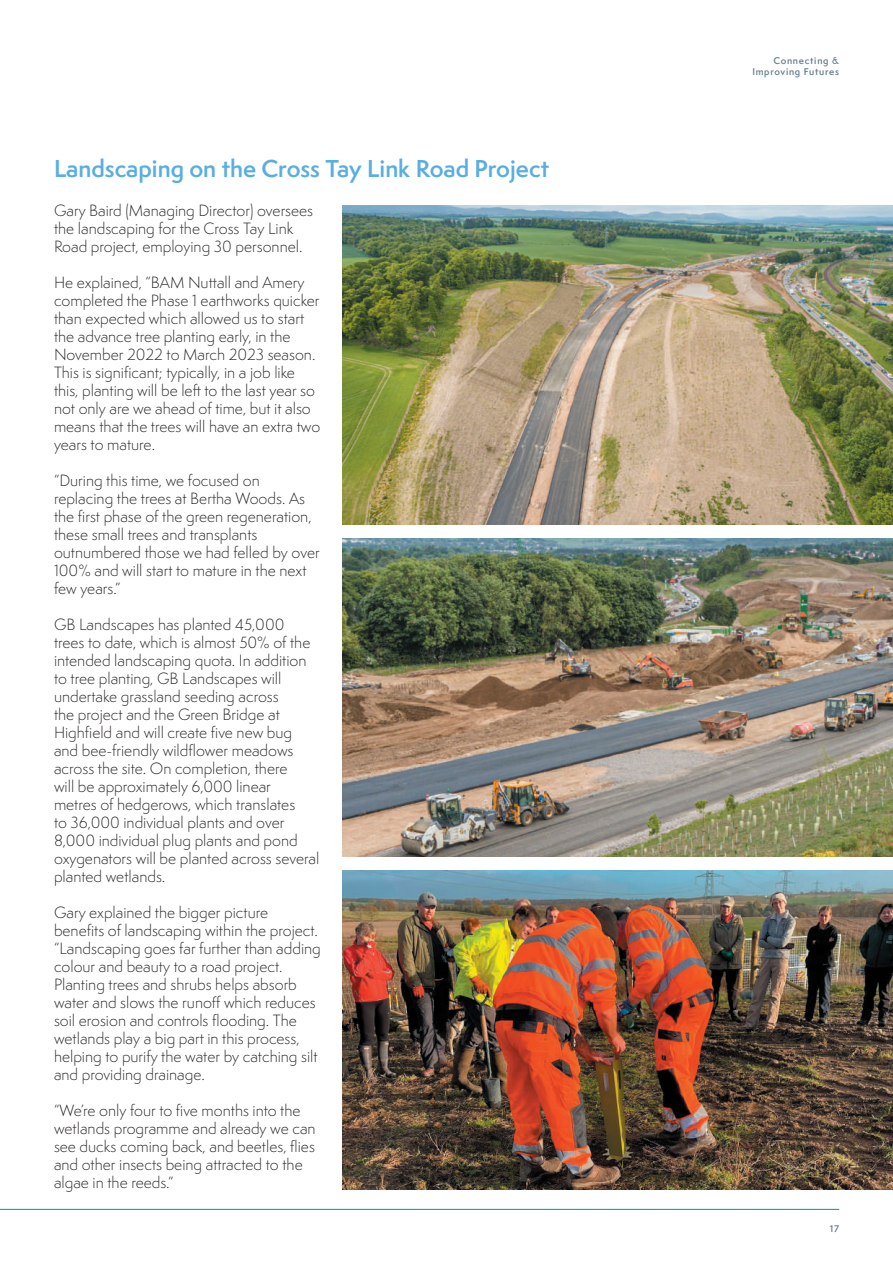
<style>
.page{position:relative;width:893px;height:1263px;background:#fff}
.page>*{position:absolute;margin:0;border:0;box-sizing:border-box;transform-origin:0 0}
.t1{font:600 22.5px "Semplicita Pro";color:#59aee1}
.t2{font:300 15px/18px "Semplicita Pro";color:#231f20}
.t3{font:600 9px/10.8px "Semplicita Pro";letter-spacing:.08em;color:#6c808e;text-align:right}
</style>
<div class="page">
<hr style="left:0;top:1209px;width:839px;height:1px;background:#00959a">
<img style="left:342px;top:871px;width:551px;height:318px">
<img style="left:342px;top:538px;width:551px;height:319px">
<img style="left:342px;top:206px;width:551px;height:318px">
<h1 class="t1" style="left:54px;top:152px;width:497px">Landscaping on the Cross Tay Link Road Project</h1>
<p class="t2" style="left:54px;top:201px;width:261px">Gary Baird (Managing Director) oversees the landscaping for the Cross Tay Link<br>Road project, employing 30 personnel.</p>
<p class="t2" style="left:54px;top:273px;width:268px">He explained, “BAM Nuttall and Amery completed the Phase 1 earthworks quicker than expected which allowed us to start the advance tree planting early, in the November 2022 to March 2023 season.<br>This is significant; typically, in a job like this, planting will be left to the last year so not only are we ahead of time, but it also means that the trees will have an extra two years to mature.</p>
<p class="t2" style="left:54px;top:471px;width:267px">“During this time, we focused on replacing the trees at Bertha Woods. As the first phase of the green regeneration, these small trees and transplants outnumbered those we had felled by over 100% and will start to mature in the next few years.”</p>
<p class="t2" style="left:54px;top:615px;width:267px">GB Landscapes has planted 45,000<br>trees to date, which is almost 50% of the intended landscaping quota. In addition to tree planting, GB Landscapes will undertake grassland seeding across<br>the project and the Green Bridge at Highfield and will create five new bug and bee-friendly wildflower meadows across the site. On completion, there<br>will be approximately 6,000 linear<br>metres of hedgerows, which translates<br>to 36,000 individual plants and over 8,000 individual plug plants and pond oxygenators will be planted across several planted wetlands.</p>
<p class="t2" style="left:54px;top:903px;width:268px">Gary explained the bigger picture benefits of landscaping within the project. “Landscaping goes far further than adding colour and beauty to a road project.<br>Planting trees and shrubs helps absorb water and slows the runoff which reduces soil erosion and controls flooding. The wetlands play a big part in this process, helping to purify the water by catching silt and providing drainage.</p>
<p class="t2" style="left:54px;top:1101px;width:263px">“We’re only four to five months into the wetlands programme and already we can see ducks coming back, and beetles, flies and other insects being attracted to the algae in the reeds.”</p>
<p class="t3" style="left:752px;top:55px;width:88px">Connecting &amp;<br>Improving Futures</p>
<p class="t3" style="left:830px;top:1223px;width:11px">17</p>
</div>
